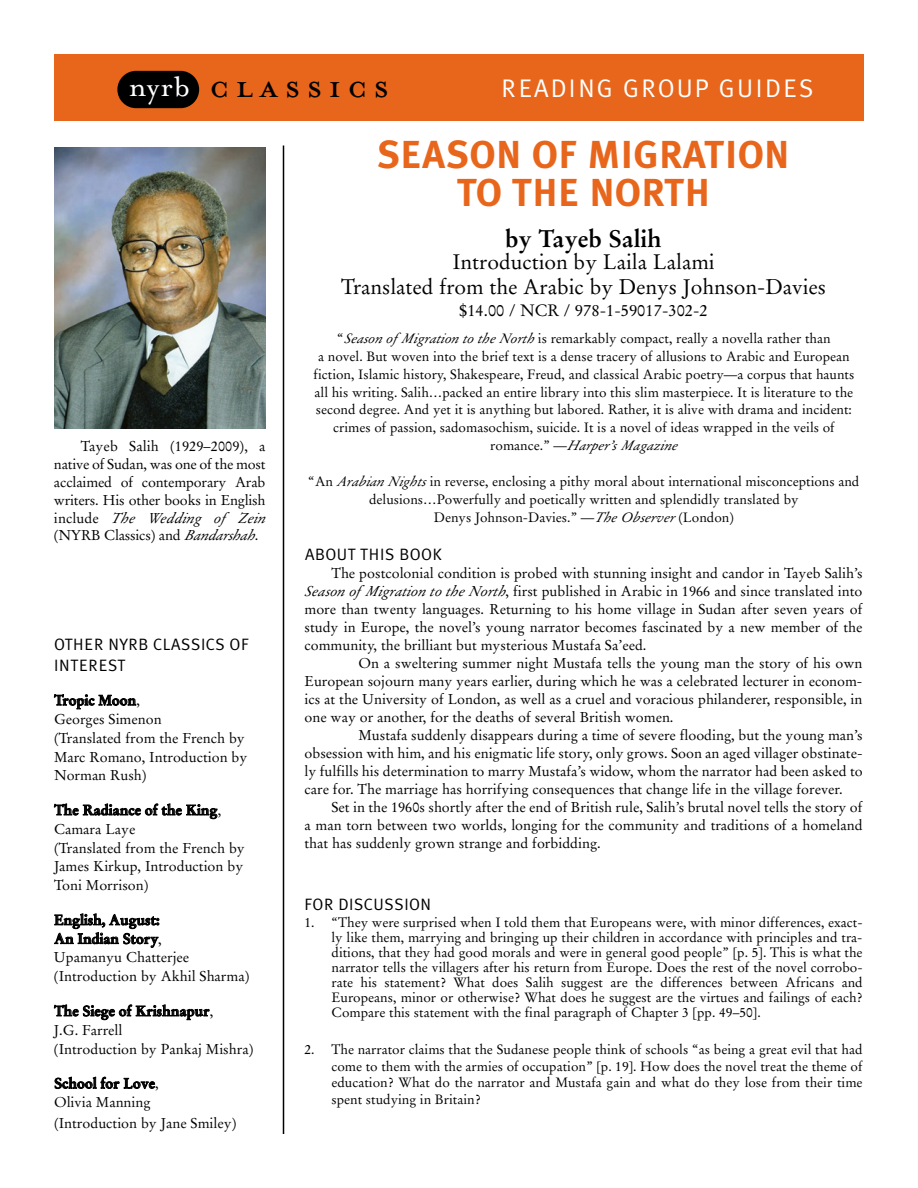
<style>
.page{position:relative;width:918px;height:1188px;background:#fff}
.page>*{position:absolute;margin:0;border:0;box-sizing:border-box;transform-origin:0 0}
.t1{font:44.7px "Mrs Eaves Petite Caps";letter-spacing:.14em;color:#000}
.t2{font:700 39px/37.5px "Meta Plus";letter-spacing:.01em;color:#e8661c;text-align:center}
.t3{font:25.5px "Meta Plus Normal";letter-spacing:.09em;color:#fff}
.t4{font:700 24px "Stempel Garamond";color:#000}
.t5{font:21px/25px "Stempel Garamond";color:#000;text-align:center}
.t6{font:16.5px/20.2px "Meta Plus Normal";letter-spacing:.025em;color:#000}
.t7{font:16.5px "Stempel Garamond";color:#000}
.t8{font:14.25px/18px "Stempel Garamond";color:#000}
.t9{font:13.5px/18px "Stempel Garamond";color:#000;text-align:center}
.s1{font-family:"Mrs Eaves Roman";font-size:32.25px;color:#fff}
.s2{font-style:italic}
.s3{font-weight:700}
</style>
<div class="page">
<div style="left:54px;top:54px;width:810px;height:66px;background:#e8661c"></div>
<div style="left:117px;top:71px;width:82px;height:37px;background:#000;border-radius:19px"></div>
<hr style="left:283px;top:146px;width:1px;height:988px;background:#000">
<img style="left:55px;top:148px;width:210px;height:281px">
<h1 class="t1" style="left:129px;top:56px;width:262px"><span class="s1">nyrb</span> classics</h1>
<h3 class="t3" style="left:502px;top:74px;width:313px">READING GROUP GUIDES</h3>
<h2 class="t2" style="left:377px;top:136px;width:414px">SEASON OF MIGRATION<br>TO THE NORTH</h2>
<h3 class="t4" style="left:505px;top:229px;width:158px">by Tayeb Salih</h3>
<h3 class="t5" style="left:341px;top:251px;width:487px">Introduction by Laila Lalami<br>Translated from the Arabic by Denys Johnson-Davies</h3>
<p class="t7" style="left:459px;top:303px;width:250px">$14.00 / NCR / 978-1-59017-302-2</p>
<p class="t9" style="left:314px;top:330px;width:542px">“<span class="s2">Season of Migration to the North</span>is remarkably compact, really a novella rather than<br>a novel. But woven into the brief text is a dense tracery of allusions to Arabic and European fiction, Islamic history, Shakespeare, Freud, and classical Arabic poetry—a corpus that haunts all his writing. Salih…packed an entire library into this slim masterpiece. It is literature to the second degree. And yet it is anything but labored. Rather, it is alive with drama and incident: crimes of passion, sadomasochism, suicide. It is a novel of ideas wrapped in the veils of romance.” —<span class="s2">Harper’sMagazine</span></p>
<p class="t9" style="left:308px;top:474px;width:553px">“An <span class="s2">Arabian Nights</span>in reverse, enclosing a pithy moral about international misconceptions and delusions…Powerfully and poetically written and splendidly translated by<br>Denys Johnson-Davies.” —<span class="s2">The Observer</span>(London)</p>
<p class="t6" style="left:305px;top:545px;width:138px">ABOUT THIS BOOK</p>
<p class="t8" style="left:304px;top:566px;width:560px;text-align:justify;text-indent:27px">The postcolonial condition is probed with stunning insight and candor in Tayeb Salih’s <span class="s2">Season of Migration to the North</span>, first published in Arabic in 1966 and since translated into more than twenty languages. Returning to his home village in Sudan after seven years of study in Europe, the novel’s young narrator becomes fascinated by a new member of the community, the brilliant but mysterious Mustafa Sa’eed.</p>
<p class="t8" style="left:304px;top:656px;width:560px;text-align:justify;text-indent:54px">On a sweltering summer night Mustafa tells the young man the story of his own European sojourn many years earlier, during which he was a celebrated lecturer in econom&shy;ics at the University of London, as well as a cruel and voracious philanderer, responsible, in one way or another, for the deaths of several British women.</p>
<p class="t8" style="left:305px;top:728px;width:560px;text-align:justify;text-indent:54px">Mustafa suddenly disappears during a time of severe flooding, but the young man’s obsession with him, and his enigmatic life story, only grows. Soon an aged villager obstinate&shy;ly fulfills his determination to marry Mustafa’s widow, whom the narrator had been asked to care for. The marriage has horrifying consequences that change life in the village forever.</p>
<p class="t8" style="left:305px;top:800px;width:560px;text-align:justify;text-indent:27px">Set in the 1960s shortly after the end of British rule, Salih’s brutal novel tells the story of a man torn between two worlds, longing for the community and traditions of a homeland that has suddenly grown strange and forbidding.</p>
<p class="t8" style="left:54px;top:438px;width:216px;text-indent:27px">Tayeb Salih (1929–2009), a native of Sudan, was one of the most acclaimed of contemporary Arab writers. His other books in English include <span class="s2">The Wedding of Zein </span>(NYRB Classics) and <span class="s2">Bandarshah</span>.</p>
<p class="t6" style="left:54px;top:635px;width:196px">OTHER NYRB CLASSICS OF<br>INTEREST</p>
<p class="t8" style="left:54px;top:692px;width:195px;line-height:18.8px"><span class="s3">Tropic Moon</span>,<br>Georges Simenon<br>(Translated from the French by<br>Marc Romano, Introduction by<br>Norman Rush)</p>
<p class="t8" style="left:54px;top:802px;width:192px;line-height:18.8px"><span class="s3">The Radiance of the King</span>,<br>Camara Laye<br>(Translated from the French by<br>James Kirkup, Introduction by<br>Toni Morrison)</p>
<p class="t8" style="left:54px;top:912px;width:197px;line-height:18.8px"><span class="s3">English, August:<br>An Indian Story</span>,<br>Upamanyu Chatterjee (Introduction by Akhil Sharma)</p>
<p class="t8" style="left:54px;top:1003px;width:201px;line-height:18.8px"><span class="s3">The Siege of Krishnapur</span>,<br>J.G. Farrell<br>(Introduction by Pankaj Mishra)</p>
<p class="t8" style="left:54px;top:1075px;width:106px;line-height:18.9px"><span class="s3">School for Love</span>,<br>Olivia Manning</p>
<p class="t8" style="left:54px;top:1115px;width:184px">(Introduction by Jane Smiley)</p>
<p class="t6" style="left:304px;top:894px;width:128px">FOR DISCUSSION</p>
<p class="t9" style="left:332px;top:916px;width:533px;line-height:15px;text-align:justify;text-indent:-27px">1. “They were surprised when I told them that Europeans were, with minor differences, exact&shy;ly like them, marrying and bringing up their children in accordance with principles and tra&shy;ditions, that they had good morals and were in general good people” [p. 5]. This is what the narrator tells the villagers after his return from Europe. Does the rest of the novel corrobo&shy;rate his statement? What does Salih suggest are the differences between Africans and Europeans, minor or otherwise? What does he suggest are the virtues and failings of each?<br>Compare this statement with the final paragraph of Chapter 3 [pp. 49–50].</p>
<p class="t9" style="left:331px;top:1043px;width:533px;line-height:16.5px;text-align:justify;text-indent:-27px">2. The narrator claims that the Sudanese people think of schools “as being a great evil that had come to them with the armies of occupation” [p. 19]. How does the novel treat the theme of education? What do the narrator and Mustafa gain and what do they lose from their time spent studying in Britain?</p>
</div>
